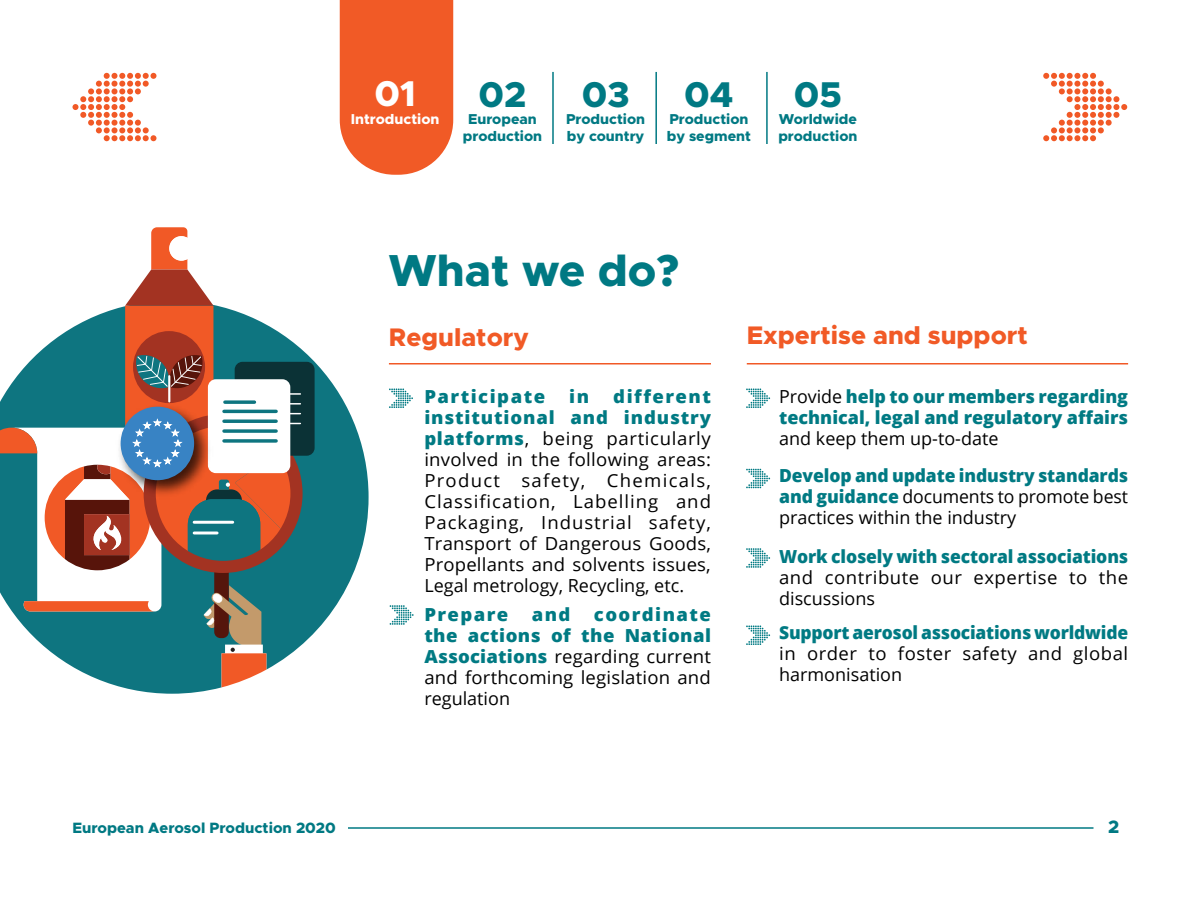
<style>
.page{position:relative;width:1200px;height:900px;background:#fff}
.page>*{position:absolute;margin:0;border:0;box-sizing:border-box;transform-origin:0 0}
.t1{font:800 45px "Metropolis";color:#007983}
.t2{font:800 36px "Metropolis";color:#007983}
.t3{font:800 36px "Metropolis";color:#fff}
.t4{font:800 25.5px "Metropolis";color:#f15a26}
.t5{font:18px/21px "Open Sans";color:#000;text-align:justify}
.t6{font:800 18px/21px "Open Sans";letter-spacing:-.005em;color:#007a83}
.t7{font:18px/21px "Open Sans";letter-spacing:.025em;color:#000}
.t8{font:18px/21px "Open Sans";letter-spacing:.03em;color:#000}
.t9{font:800 18px "Open Sans";letter-spacing:.08em;color:#007a83}
.t10{font:800 18px "Open Sans";letter-spacing:.075em;color:#007a83}
.t11{font:800 18px "Metropolis";color:#007983}
.t12{font:800 15px "Metropolis";color:#007983}
.t13{font:800 14.4px/17.2px "Metropolis";color:#007983}
.t14{font:800 14.4px "Metropolis";color:#fff}
.s1{font-weight:800;color:#007a83}
.s2{font-weight:400;color:#000}
</style>
<div class="page">
<svg style="left:389px;top:388px;width:24px;height:20px"></svg>
<svg style="left:390px;top:605px;width:24px;height:20px"></svg>
<svg style="left:746px;top:388px;width:24px;height:20px"></svg>
<svg style="left:746px;top:469px;width:24px;height:19px"></svg>
<svg style="left:746px;top:548px;width:24px;height:20px"></svg>
<svg style="left:746px;top:625px;width:24px;height:20px"></svg>
<hr style="left:389px;top:363px;width:322px;height:1px;background:#f15926">
<hr style="left:747px;top:363px;width:381px;height:1px;background:#f15926">
<svg style="left:1043px;top:73px;width:84px;height:68px"></svg>
<svg style="left:73px;top:73px;width:83px;height:68px"></svg>
<svg style="left:121px;top:345px;width:248px;height:349px;fill:#0e7580"></svg>
<div style="left:235px;top:362px;width:80px;height:94px;background:#0b3236;border-radius:8px"></div>
<hr style="left:248px;top:393px;width:52px;height:2px;background:#fff">
<hr style="left:248px;top:423px;width:52px;height:1px;background:#fff">
<hr style="left:248px;top:413px;width:52px;height:1px;background:#fff">
<hr style="left:248px;top:403px;width:52px;height:2px;background:#fff">
<svg style="left:0;top:227px;width:297px;height:460px"></svg>
<hr style="left:348px;top:827px;width:746px;height:2px;background:#007983">
<hr style="left:552px;top:72px;width:2px;height:72px;background:#007983">
<hr style="left:655px;top:72px;width:2px;height:72px;background:#007983">
<hr style="left:766px;top:72px;width:2px;height:72px;background:#007983">
<div style="left:340px;top:0;width:113px;height:175px;background:#f15a26"></div>
<h2 class="t3" style="left:374px;top:71px;width:43px">01</h2>
<p class="t14" style="left:351px;top:109px;width:90px">Introduction</p>
<h2 class="t2" style="left:479px;top:71px;width:49px">02</h2>
<p class="t13" style="left:463px;top:111px;width:81px;text-align:center">European production</p>
<h2 class="t2" style="left:582px;top:71px;width:49px">03</h2>
<p class="t13" style="left:566px;top:111px;width:81px">Production by country</p>
<h2 class="t2" style="left:684px;top:71px;width:51px">04</h2>
<p class="t13" style="left:667px;top:111px;width:86px">Production by segment</p>
<h2 class="t2" style="left:794px;top:71px;width:50px">05</h2>
<p class="t13" style="left:778px;top:111px;width:81px">Worldwide production</p>
<h1 class="t1" style="left:388px;top:241px;width:292px">What we do?</h1>
<h3 class="t4" style="left:389px;top:321px;width:141px">Regulatory</h3>
<h3 class="t4" style="left:747px;top:319px;width:283px">Expertise and support</h3>
<p class="t9" style="left:424px;top:383px;width:122px">Participate</p>
<p class="t9" style="left:569px;top:383px;width:21px">in</p>
<p class="t5" style="left:424px;top:386px;width:288px;text-indent:189px"><span class="s1">different institutional and industry platforms</span>, being particularly involved in the following areas:<br>Product safety, Chemicals, Classification, Labelling and Packaging, Industrial safety, Transport of Dangerous Goods, Propellants and solvents issues, Legal metrology, Recycling, etc.</p>
<p class="t6" style="left:779px;top:385px;width:350px"><span class="s2">Provide</span> help to our members regarding technical, legal and regulatory affairs</p>
<p class="t5" style="left:779px;top:428px;width:221px">and keep them up-to-date</p>
<p class="t5" style="left:779px;top:464px;width:351px"><span class="s1">Develop and update industry standards and guidance</span> documents to promote best practices within the industry</p>
<p class="t6" style="left:779px;top:545px;width:351px">Work closely with sectoral associations</p>
<p class="t8" style="left:779px;top:566px;width:351px">and contribute our expertise to the discussions</p>
<p class="t6" style="left:779px;top:621px;width:351px">Support aerosol associations worldwide</p>
<p class="t7" style="left:779px;top:642px;width:351px">in order to foster safety and global harmonisation</p>
<p class="t5" style="left:424px;top:604px;width:288px;text-indent:170px"><span class="s1">coordinate the actions of the National Associations</span> regarding current and forthcoming legislation and regulation</p>
<p class="t10" style="left:424px;top:601px;width:86px">Prepare</p>
<p class="t6" style="left:532px;top:603px;width:40px">and</p>
<p class="t12" style="left:72px;top:818px;width:265px">European Aerosol Production 2020</p>
<p class="t11" style="left:1108px;top:816px;width:13px">2</p>
</div>
